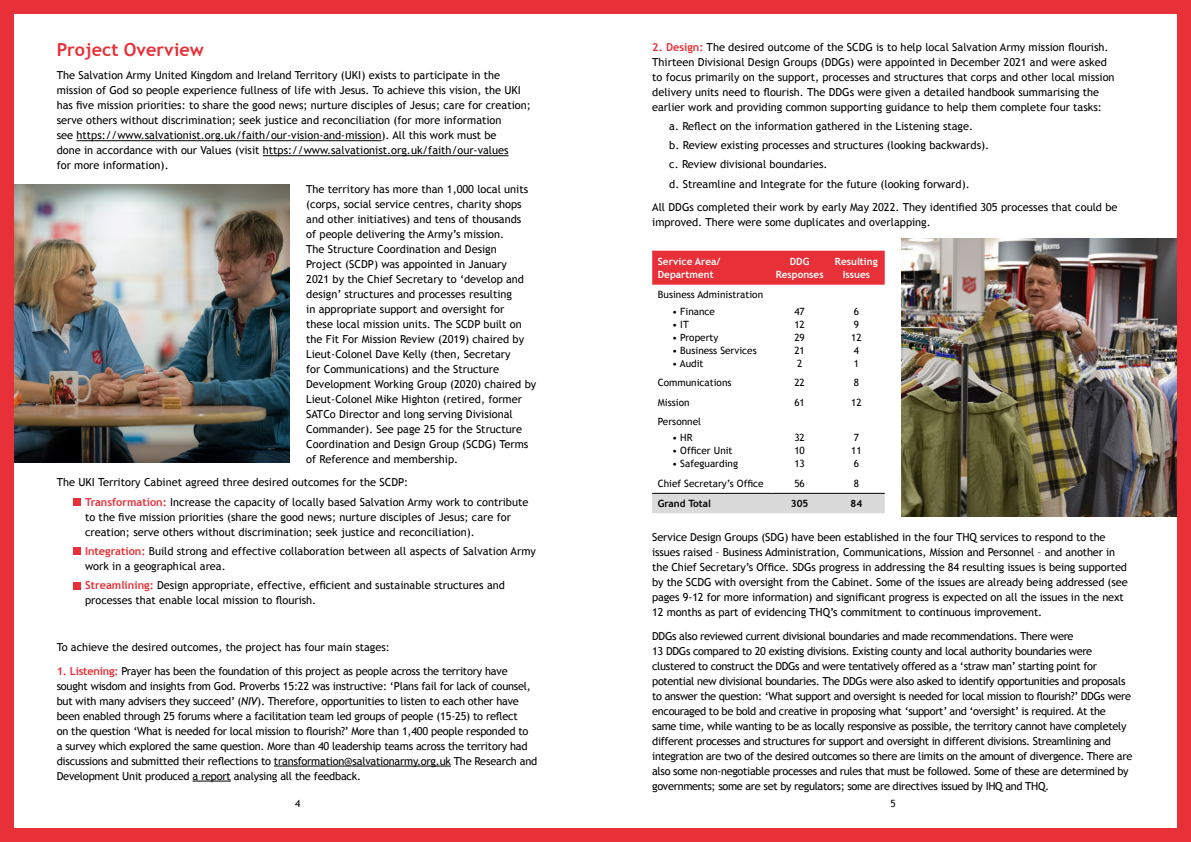
<style>
.page{position:relative;width:1191px;height:842px;background:#fff}
.page>*{position:absolute;margin:0;border:0;box-sizing:border-box;transform-origin:0 0}
.t1{font:700 18px "Trebuchet MS";color:#e73037}
.t2{font:11px/15px "Trebuchet MS";color:#000}
.t3{font:11px/15px "Trebuchet MS";letter-spacing:-.03em;color:#000}
.t4{font:11px/15px "Trebuchet MS";letter-spacing:-.02em;color:#000}
.t5{font:10px/13px "Trebuchet MS";color:#000;text-align:justify}
.t6{font:700 10px/13px "Trebuchet MS";color:#fff;text-align:center}
.t7{font:700 10px "Trebuchet MS";color:#000}
.s1{font-weight:700;color:#e73037}
.s2{font-style:italic}
</style>
<div class="page">
<div style="left:0;top:0;width:604px;height:842px;background:#e73037"></div>
<div style="left:587px;top:0;width:604px;height:842px;background:#e73037"></div>
<div style="left:14px;top:14px;width:581px;height:814px;background:#fff"></div>
<div style="left:595px;top:14px;width:581px;height:814px;background:#fff"></div>
<img style="left:901px;top:239px;width:275px;height:277px">
<img style="left:14px;top:184px;width:275px;height:278px">
<hr style="left:76px;top:141px;width:305px;height:1px;background:#000">
<hr style="left:263px;top:156px;width:245px;height:1px;background:#000">
<hr style="left:274px;top:766px;width:177px;height:1px;background:#000">
<hr style="left:192px;top:781px;width:39px;height:1px;background:#000">
<div style="left:74px;top:498px;width:7px;height:8px;background:#e73037"></div>
<div style="left:74px;top:548px;width:7px;height:7px;background:#e73037"></div>
<div style="left:74px;top:582px;width:7px;height:7px;background:#e73037"></div>
<div style="left:652px;top:251px;width:232px;height:34px;background:#e73037"></div>
<div style="left:652px;top:494px;width:232px;height:19px;background:#dadada"></div>
<hr style="left:652px;top:493px;width:119px;height:1px;background:#000">
<hr style="left:771px;top:493px;width:57px;height:1px;background:#000">
<hr style="left:828px;top:493px;width:56px;height:1px;background:#000">
<h1 class="t1" style="left:57px;top:38px;width:149px">Project Overview</h1>
<p class="t2" style="left:57px;top:68px;width:475px">The Salvation Army United Kingdom and Ireland Territory (UKI) exists to participate in the mission of God so people experience fullness of life with Jesus. To achieve this vision, the UKI has five mission priorities: to share the good news; nurture disciples of Jesus; care for creation; serve others without discrimination; seek justice and reconciliation (for more information<br>see https://www.salvationist.org.uk/faith/our-vision-and-mission). All this work must be<br>done in accordance with our Values (visit https://www.salvationist.org.uk/faith/our-values<br>for more information).</p>
<p class="t2" style="left:306px;top:182px;width:231px">The territory has more than 1,000 local units (corps, social service centres, charity shops and other initiatives) and tens of thousands<br>of people delivering the Army’s mission.<br>The Structure Coordination and Design<br>Project (SCDP) was appointed in January<br>2021 by the Chief Secretary to ‘develop and design’ structures and processes resulting<br>in appropriate support and oversight for<br>these local mission units. The SCDP built on the Fit For Mission Review (2019) chaired by Lieut-Colonel Dave Kelly (then, Secretary<br>for Communications) and the Structure Development Working Group (2020) chaired by Lieut-Colonel Mike Highton (retired, former SATCo Director and long serving Divisional Commander). See page 25 for the Structure Coordination and Design Group (SCDG) Terms of Reference and membership.</p>
<p class="t2" style="left:85px;top:473px;width:445px;line-height:19.1px;text-indent:-28px">The UKI Territory Cabinet agreed three desired outcomes for the SCDP:<br><span class="s1">Transformation:</span> Increase the capacity of locally based Salvation Army work to contribute</p>
<p class="t2" style="left:85px;top:509px;width:427px">to the five mission priorities (share the good news; nurture disciples of Jesus; care for creation; serve others without discrimination; seek justice and reconciliation).</p>
<p class="t2" style="left:85px;top:544px;width:452px"><span class="s1">Integration:</span> Build strong and effective collaboration between all aspects of Salvation Army work in a geographical area.</p>
<p class="t2" style="left:85px;top:578px;width:421px"><span class="s1">Streamlining:</span> Design appropriate, effective, efficient and sustainable structures and processes that enable local mission to flourish.</p>
<p class="t2" style="left:57px;top:640px;width:335px">To achieve the desired outcomes, the project has four main stages:</p>
<p class="t4" style="left:57px;top:663px;width:482px"><span class="s1">1. Listening:</span> Prayer has been the foundation of this project as people across the territory have sought wisdom and insights from God. Proverbs 15:22 was instructive: ‘Plans fail for lack of counsel, but with many advisers they succeed’ (<span class="s2">NIV</span>). Therefore, opportunities to listen to each other have been enabled through 25 forums where a facilitation team led groups of people (15-25) to reflect<br>on the question ‘What is needed for local mission to flourish?’ More than 1,400 people responded to<br>a survey which explored the same question. More than 40 leadership teams across the territory had discussions and submitted their reflections to transformation@salvationarmy.org.uk The Research and Development Unit produced a report analysing all the feedback.</p>
<p class="t2" style="left:652px;top:39px;width:464px"><span class="s1">2. Design:</span> The desired outcome of the SCDG is to help local Salvation Army mission flourish.<br>Thirteen Divisional Design Groups (DDGs) were appointed in December 2021 and were asked to focus primarily on the support, processes and structures that corps and other local mission delivery units need to flourish. The DDGs were given a detailed handbook summarising the earlier work and providing common supporting guidance to help them complete four tasks:</p>
<p class="t2" style="left:669px;top:117px;width:321px;line-height:19.2px">a. Reflect on the information gathered in the Listening stage.<br>b. Review existing processes and structures (looking backwards). c. Review divisional boundaries.<br>d. Streamline and Integrate for the future (looking forward).</p>
<p class="t2" style="left:652px;top:200px;width:467px">All DDGs completed their work by early May 2022. They identified 305 processes that could be improved. There were some duplicates and overlapping.</p>
<p class="t6" style="left:658px;top:255px;width:64px;text-align:left">Service Area/<br>Department</p>
<p class="t6" style="left:775px;top:255px;width:49px">DDG<br>Responses</p>
<p class="t6" style="left:835px;top:255px;width:44px">Resulting<br>Issues</p>
<p class="t5" style="left:658px;top:288px;width:107px">Business Administration</p>
<p class="t5" style="left:672px;top:305px;width:44px">• Finance</p>
<p class="t5" style="left:672px;top:318px;width:18px">• IT</p>
<p class="t5" style="left:672px;top:331px;width:48px">• Property</p>
<p class="t5" style="left:672px;top:344px;width:86px">• Business Services</p>
<p class="t5" style="left:672px;top:357px;width:33px">• Audit</p>
<p class="t5" style="left:794px;top:305px;width:12px">47<br>12<br>29<br>21<br>2</p>
<p class="t5" style="left:851px;top:305px;width:12px;text-align:left">6<br>9<br>12<br>4<br>1</p>
<p class="t5" style="left:658px;top:376px;width:75px">Communications</p>
<p class="t5" style="left:794px;top:376px;width:12px">22</p>
<p class="t5" style="left:853px;top:376px;width:7px">8</p>
<p class="t5" style="left:658px;top:396px;width:33px">Mission</p>
<p class="t5" style="left:794px;top:396px;width:12px">61</p>
<p class="t5" style="left:851px;top:396px;width:12px">12</p>
<p class="t5" style="left:658px;top:415px;width:45px">Personnel</p>
<p class="t5" style="left:672px;top:431px;width:22px">• HR</p>
<p class="t5" style="left:672px;top:444px;width:62px">• Officer Unit</p>
<p class="t5" style="left:672px;top:457px;width:67px">• Safeguarding</p>
<p class="t5" style="left:794px;top:431px;width:12px">32<br>10<br>13</p>
<p class="t5" style="left:851px;top:431px;width:12px;text-align:left">7<br>11<br>6</p>
<p class="t5" style="left:658px;top:477px;width:107px">Chief Secretary’s Office</p>
<p class="t5" style="left:794px;top:477px;width:12px">56</p>
<p class="t5" style="left:853px;top:477px;width:7px">8</p>
<p class="t7" style="left:658px;top:497px;width:55px">Grand Total</p>
<p class="t7" style="left:791px;top:497px;width:19px">305</p>
<p class="t7" style="left:850px;top:497px;width:13px">84</p>
<p class="t2" style="left:652px;top:530px;width:477px">Service Design Groups (SDG) have been established in the four THQ services to respond to the issues raised – Business Administration, Communications, Mission and Personnel – and another in the Chief Secretary’s Office. SDGs progress in addressing the 84 resulting issues is being supported by the SCDG with oversight from the Cabinet. Some of the issues are already being addressed (see pages 9-12 for more information) and significant progress is expected on all the issues in the next 12 months as part of evidencing THQ’s commitment to continuous improvement.</p>
<p class="t3" style="left:652px;top:628px;width:481px">DDGs also reviewed current divisional boundaries and made recommendations. There were<br>13 DDGs compared to 20 existing divisions. Existing county and local authority boundaries were clustered to construct the DDGs and were tentatively offered as a ‘straw man’ starting point for potential new divisional boundaries. The DDGs were also asked to identify opportunities and proposals to answer the question: ‘What support and oversight is needed for local mission to flourish?’ DDGs were encouraged to be bold and creative in proposing what ‘support’ and ‘oversight’ is required. At the same time, while wanting to be as locally responsive as possible, the territory cannot have completely different processes and structures for support and oversight in different divisions. Streamlining and integration are two of the desired outcomes so there are limits on the amount of divergence. There are also some non-negotiable processes and rules that must be followed. Some of these are determined by governments; some are set by regulators; some are directives issued by IHQ and THQ.</p>
<p class="t5" style="left:295px;top:797px;width:7px">4</p>
<p class="t5" style="left:890px;top:797px;width:7px">5</p>
</div>
